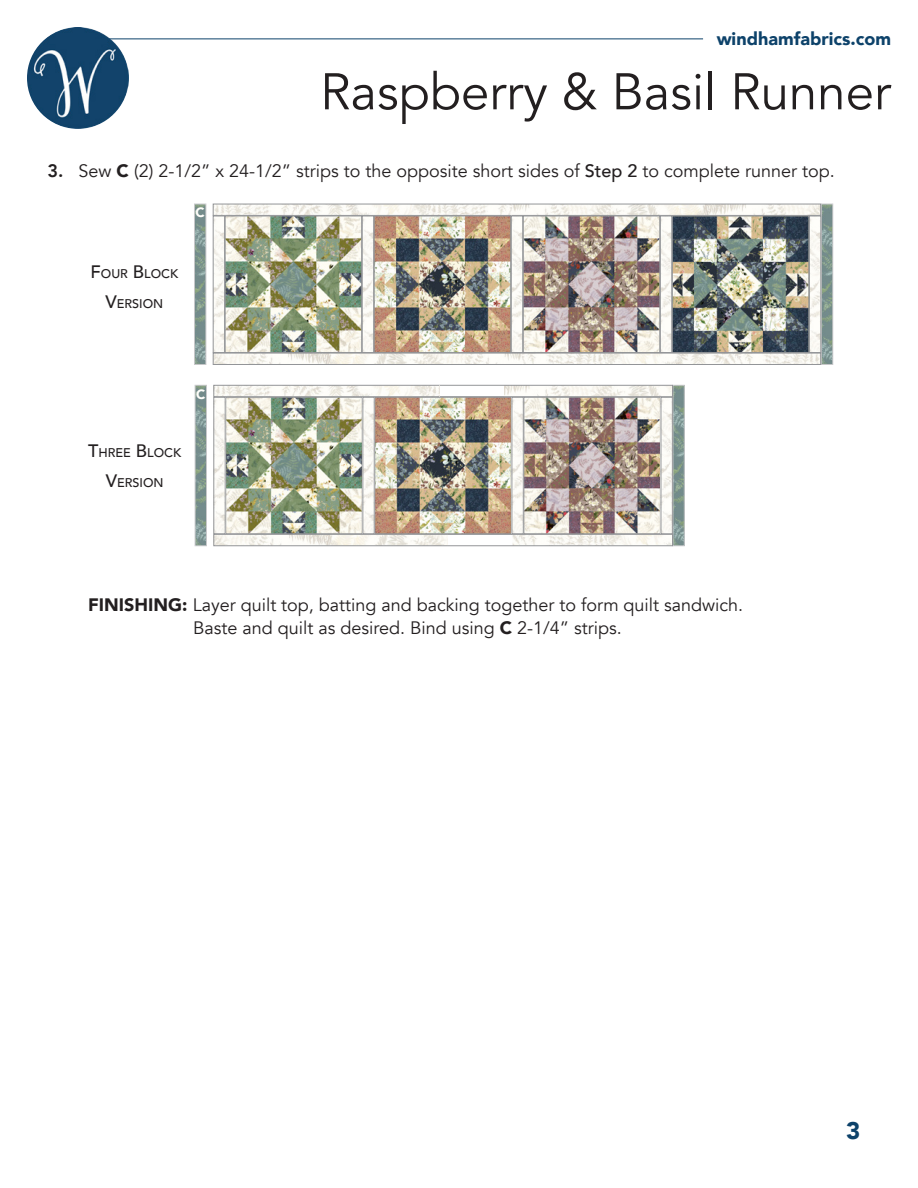
<style>
.page{position:relative;width:918px;height:1188px;background:#fff}
.page>*{position:absolute;margin:0;border:0;box-sizing:border-box;transform-origin:0 0}
.t1{font:51px "Avenir";color:#231f20}
.t2{font:900 24px "Avenir";color:#0d426a}
.t3{font:18px/22.5px "Avenir";color:#231f20}
.t4{font:900 18px "Avenir";color:#0d426a}
.t5{font:900 13.5px "Avenir";color:#fffefa}
.t6{font:500 12.6px "Avenir";color:#231f20}
.s1{font-weight:800}
.s2{font-weight:900}
.s3{font-weight:500}
.s4{font-size:18px}
</style>
<div class="page">
<img style="left:27px;top:27px;width:102px;height:102px;border-radius:51px">
<hr style="left:109px;top:39px;width:594px;height:1px;background:#0d426a">
<img style="left:196px;top:206px;width:8px;height:157px">
<div style="left:194px;top:204px;width:12px;height:161px;border:1px solid #c7c8ca"></div>
<img style="left:215px;top:206px;width:616px;height:157px">
<div style="left:821px;top:204px;width:12px;height:161px;border:1px solid #c7c8ca"></div>
<div style="left:225px;top:216px;width:137px;height:137px;border:1px solid #939598"></div>
<div style="left:374px;top:216px;width:137px;height:137px;border:1px solid #939598"></div>
<div style="left:523px;top:216px;width:137px;height:137px;border:1px solid #939598"></div>
<div style="left:672px;top:216px;width:137px;height:137px;border:1px solid #939598"></div>
<div style="left:362px;top:216px;width:12px;height:137px;border:1px solid #939598"></div>
<div style="left:511px;top:216px;width:12px;height:137px;border:1px solid #939598"></div>
<div style="left:660px;top:216px;width:12px;height:137px;border:1px solid #939598"></div>
<div style="left:213px;top:216px;width:12px;height:137px;border:1px solid #939598"></div>
<div style="left:809px;top:216px;width:12px;height:137px;border:1px solid #939598"></div>
<div style="left:213px;top:353px;width:309px;height:12px;border:1px solid #939598"></div>
<div style="left:522px;top:353px;width:299px;height:12px;border:1px solid #939598"></div>
<div style="left:512px;top:204px;width:309px;height:12px;border:1px solid #939598"></div>
<div style="left:213px;top:204px;width:299px;height:12px;border:1px solid #939598"></div>
<img style="left:197px;top:387px;width:8px;height:157px">
<div style="left:195px;top:385px;width:12px;height:161px;border:1px solid #c7c8ca"></div>
<img style="left:675px;top:387px;width:8px;height:157px">
<div style="left:673px;top:385px;width:12px;height:161px;border:1px solid #c7c8ca"></div>
<img style="left:216px;top:399px;width:294px;height:133px">
<div style="left:225px;top:397px;width:138px;height:137px;border:1px solid #939598"></div>
<div style="left:375px;top:397px;width:137px;height:137px;border:1px solid #939598"></div>
<img style="left:512px;top:399px;width:159px;height:145px">
<div style="left:524px;top:397px;width:137px;height:137px;border:1px solid #939598"></div>
<div style="left:363px;top:397px;width:12px;height:137px;border:1px solid #939598"></div>
<div style="left:512px;top:397px;width:12px;height:137px;border:1px solid #939598"></div>
<div style="left:661px;top:397px;width:12px;height:137px;border:1px solid #939598"></div>
<img style="left:216px;top:536px;width:229px;height:8px">
<div style="left:214px;top:534px;width:233px;height:12px;border:1px solid #939598"></div>
<div style="left:447px;top:534px;width:226px;height:12px;border:1px solid #939598"></div>
<img style="left:505px;top:387px;width:166px;height:8px">
<div style="left:439px;top:385px;width:234px;height:12px;border:1px solid #939598"></div>
<img style="left:216px;top:387px;width:222px;height:8px">
<div style="left:214px;top:385px;width:226px;height:12px;border:1px solid #939598"></div>
<p class="t4" style="left:717px;top:23px;width:176px">windhamfabrics.com</p>
<h1 class="t1" style="left:320px;top:61px;width:572px">Raspberry &amp; Basil Runner</h1>
<p class="t3" style="left:47px;top:160px;width:789px"><span class="s1">3.</span> Sew <span class="s2">C</span> (2) 2-1/2” x 24-1/2” strips to the opposite short sides of <span class="s3">Step 2</span> to complete runner top.</p>
<p class="t5" style="left:195px;top:201px;width:11px">C</p>
<p class="t6" style="left:91px;top:263px;width:89px"><span class="s4">F</span>OUR <span class="s4">B</span>LOCK</p>
<p class="t6" style="left:106px;top:293px;width:59px"><span class="s4">V</span>ERSION</p>
<p class="t5" style="left:196px;top:382px;width:11px">C</p>
<p class="t6" style="left:88px;top:442px;width:95px"><span class="s4">T</span>HREE <span class="s4">B</span>LOCK</p>
<p class="t6" style="left:106px;top:472px;width:59px"><span class="s4">V</span>ERSION</p>
<p class="t3" style="left:193px;top:594px;width:552px;text-indent:-105px"><span class="s2">FINISHING:</span> Layer quilt top, batting and backing together to form quilt sandwich.<br>Baste and quilt as desired. Bind using <span class="s2">C</span> 2-1/4” strips.</p>
<h2 class="t2" style="left:846px;top:1110px;width:16px">3</h2>
</div>
